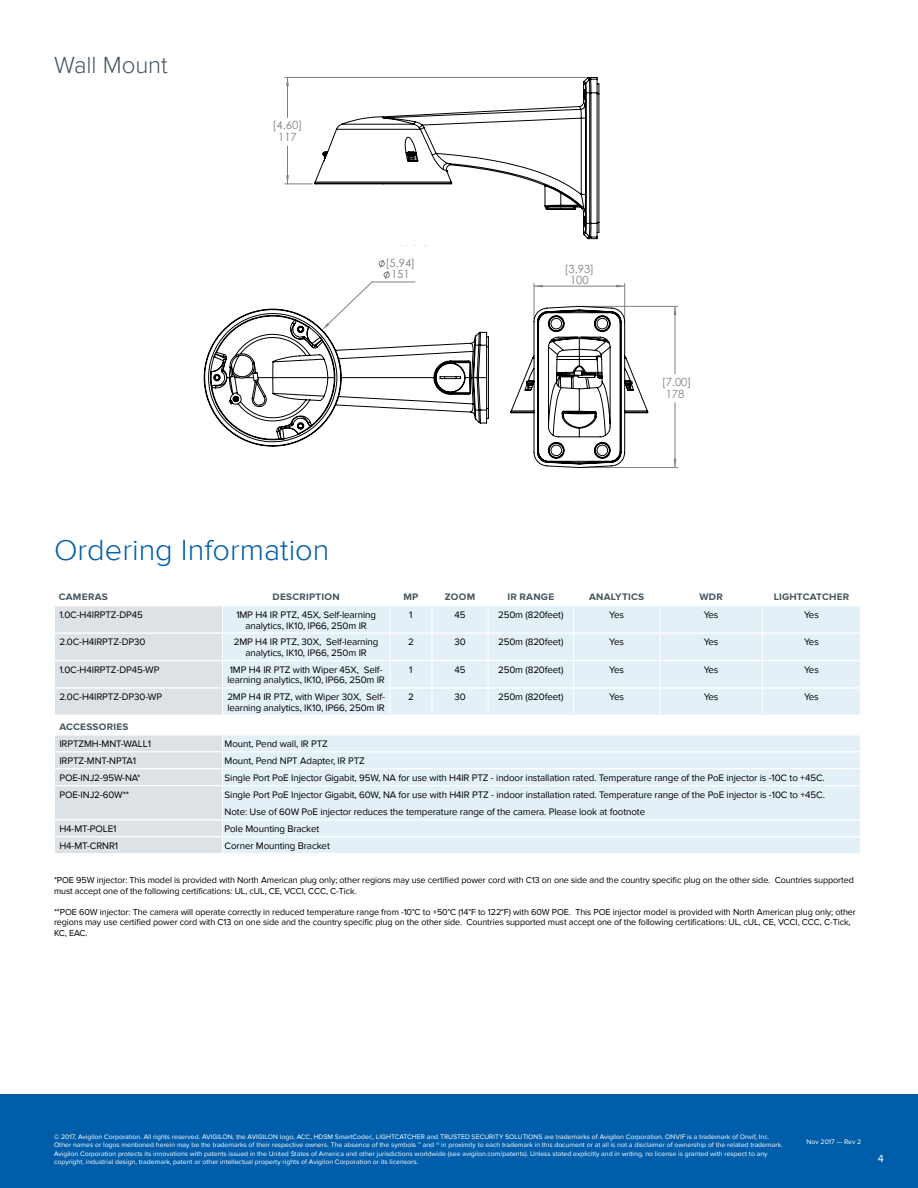
<style>
.page{position:relative;width:918px;height:1188px;background:#fff}
.page>*{position:absolute;margin:0;border:0;box-sizing:border-box;transform-origin:0 0}
.t1{font:300 30px "Proxima Nova";color:#005daa}
.t2{font:300 24px "Proxima Nova";letter-spacing:-.005em;color:#455560}
.t3{font:11.25px "Century Gothic";color:#808080}
.t4{font:10.5px "Proxima Nova";color:#fff}
.t5{font:9.75px/10.5px "Proxima Nova";letter-spacing:-.01em;color:#000}
.t6{font:700 9.75px "Proxima Nova";letter-spacing:.025em;color:#455560}
.t7{font:9px/10.5px "Proxima Nova";letter-spacing:-.01em;color:#000}
.t8{font:6.75px/8.1px "Proxima Nova";color:#fff}
</style>
<div class="page">
<div style="left:0;top:1094px;width:918px;height:94px;background:#005daa"></div>
<svg style="left:55px;top:606px;width:805px;height:247px;background:#e5eff4"></svg>
<hr style="left:287px;top:77px;width:1px;height:41px;background:#808080">
<hr style="left:287px;top:146px;width:1px;height:38px;background:#808080">
<hr style="left:285px;top:77px;width:301px;height:1px;background:#808080">
<svg style="left:285px;top:175px;width:27px;height:10px"></svg>
<svg style="left:314px;top:77px;width:285px;height:162px"></svg>
<hr style="left:582px;top:467px;width:96px;height:1px;background:#808080">
<hr style="left:675px;top:403px;width:1px;height:65px;background:#808080">
<hr style="left:675px;top:306px;width:1px;height:68px;background:#808080">
<hr style="left:582px;top:306px;width:96px;height:1px;background:#808080">
<hr style="left:534px;top:286px;width:91px;height:1px;background:#808080">
<hr style="left:534px;top:283px;width:1px;height:36px;background:#808080">
<hr style="left:624px;top:283px;width:1px;height:36px;background:#808080">
<svg style="left:674px;top:459px;width:2px;height:8px"></svg>
<svg style="left:674px;top:307px;width:2px;height:8px"></svg>
<svg style="left:534px;top:285px;width:9px;height:2px"></svg>
<svg style="left:616px;top:285px;width:9px;height:2px"></svg>
<svg style="left:510px;top:306px;width:138px;height:162px"></svg>
<svg style="left:204px;top:260px;width:285px;height:187px"></svg>
<h2 class="t2" style="left:54px;top:51px;width:115px">Wall Mount</h2>
<p class="t3" style="left:273px;top:117px;width:31px">[4.60]</p>
<p class="t3" style="left:278px;top:129px;width:20px">117</p>
<p class="t3" style="left:404px;top:253px;width:20px">151</p>
<p class="t3" style="left:386px;top:255px;width:31px">[5.94]</p>
<p class="t3" style="left:391px;top:266px;width:20px">151</p>
<p class="t3" style="left:583px;top:259px;width:20px">100</p>
<p class="t3" style="left:565px;top:261px;width:31px">[3.93]</p>
<p class="t3" style="left:570px;top:272px;width:20px">100</p>
<p class="t3" style="left:679px;top:373px;width:20px">178</p>
<p class="t3" style="left:662px;top:374px;width:31px">[7.00]</p>
<p class="t3" style="left:666px;top:386px;width:20px">178</p>
<h1 class="t1" style="left:54px;top:533px;width:277px">Ordering Information</h1>
<p class="t6" style="left:59px;top:591px;width:51px">CAMERAS</p>
<p class="t6" style="left:273px;top:591px;width:69px">DESCRIPTION</p>
<p class="t6" style="left:403px;top:591px;width:17px">MP</p>
<p class="t6" style="left:445px;top:591px;width:32px">ZOOM</p>
<p class="t6" style="left:507px;top:591px;width:48px">IR RANGE</p>
<p class="t6" style="left:589px;top:591px;width:57px">ANALYTICS</p>
<p class="t6" style="left:700px;top:591px;width:25px">WDR</p>
<p class="t6" style="left:774px;top:591px;width:77px">LIGHTCATCHER</p>
<p class="t5" style="left:59px;top:610px;width:85px">1.0C-H4IRPTZ-DP45</p>
<p class="t5" style="left:236px;top:610px;width:141px;text-align:center">1MP H4 IR PTZ, 45X, Self-learning analytics, IK10, IP66, 250m IR</p>
<p class="t5" style="left:409px;top:610px;width:5px">1</p>
<p class="t5" style="left:455px;top:610px;width:13px">45</p>
<p class="t5" style="left:498px;top:610px;width:67px">250m (820feet)</p>
<p class="t5" style="left:609px;top:610px;width:16px">Yes</p>
<p class="t5" style="left:704px;top:610px;width:16px">Yes</p>
<p class="t5" style="left:804px;top:610px;width:16px">Yes</p>
<p class="t5" style="left:59px;top:637px;width:88px">2.0C-H4IRPTZ-DP30</p>
<p class="t5" style="left:234px;top:637px;width:146px;text-align:center">2MP H4 IR PTZ, 30X, Self-learning analytics, IK10, IP66, 250m IR</p>
<p class="t5" style="left:408px;top:637px;width:7px">2</p>
<p class="t5" style="left:454px;top:637px;width:13px">30</p>
<p class="t5" style="left:498px;top:637px;width:67px">250m (820feet)</p>
<p class="t5" style="left:609px;top:637px;width:16px">Yes</p>
<p class="t5" style="left:704px;top:637px;width:16px">Yes</p>
<p class="t5" style="left:804px;top:637px;width:16px">Yes</p>
<p class="t5" style="left:59px;top:665px;width:102px">1.0C-H4IRPTZ-DP45-WP</p>
<p class="t5" style="left:227px;top:665px;width:159px">1MP H4 IR PTZ with Wiper 45X, Self&shy;learning analytics, IK10, IP66, 250m IR</p>
<p class="t5" style="left:409px;top:665px;width:5px">1</p>
<p class="t5" style="left:455px;top:665px;width:13px">45</p>
<p class="t5" style="left:498px;top:665px;width:67px">250m (820feet)</p>
<p class="t5" style="left:609px;top:665px;width:16px">Yes</p>
<p class="t5" style="left:704px;top:665px;width:16px">Yes</p>
<p class="t5" style="left:804px;top:665px;width:16px">Yes</p>
<p class="t5" style="left:59px;top:692px;width:104px">2.0C-H4IRPTZ-DP30-WP</p>
<p class="t5" style="left:227px;top:692px;width:159px">2MP H4 IR PTZ, with Wiper 30X, Self&shy;learning analytics, IK10, IP66, 250m IR</p>
<p class="t5" style="left:408px;top:692px;width:7px">2</p>
<p class="t5" style="left:454px;top:692px;width:13px">30</p>
<p class="t5" style="left:498px;top:692px;width:67px">250m (820feet)</p>
<p class="t5" style="left:609px;top:692px;width:16px">Yes</p>
<p class="t5" style="left:704px;top:692px;width:16px">Yes</p>
<p class="t5" style="left:804px;top:692px;width:16px">Yes</p>
<p class="t6" style="left:59px;top:721px;width:71px">ACCESSORIES</p>
<p class="t5" style="left:59px;top:739px;width:93px">IRPTZMH-MNT-WALL1</p>
<p class="t5" style="left:225px;top:739px;width:105px">Mount, Pend wall, IR PTZ</p>
<p class="t5" style="left:59px;top:756px;width:78px">IRPTZ-MNT-NPTA1</p>
<p class="t5" style="left:225px;top:756px;width:142px">Mount, Pend NPT Adapter, IR PTZ</p>
<p class="t5" style="left:59px;top:773px;width:83px">POE-INJ2-95W-NA*</p>
<p class="t5" style="left:225px;top:773px;width:602px">Single Port PoE Injector Gigabit, 95W, NA for use with H4IR PTZ - indoor installation rated. Temperature range of the PoE injector is -10C to +45C.</p>
<p class="t5" style="left:59px;top:790px;width:71px">POE-INJ2-60W**</p>
<p class="t5" style="left:225px;top:786px;width:602px;line-height:17.2px">Single Port PoE Injector Gigabit, 60W, NA for use with H4IR PTZ - indoor installation rated. Temperature range of the PoE injector is -10C to +45C.<br>Note: Use of 60W PoE injector reduces the temperature range of the camera. Please look at footnote</p>
<p class="t5" style="left:59px;top:824px;width:59px">H4-MT-POLE1</p>
<p class="t5" style="left:225px;top:824px;width:96px">Pole Mounting Bracket</p>
<p class="t5" style="left:59px;top:841px;width:60px">H4-MT-CRNR1</p>
<p class="t5" style="left:225px;top:841px;width:107px">Corner Mounting Bracket</p>
<p class="t7" style="left:54px;top:875px;width:801px">*POE 95W injector: This model is provided with North American plug only; other regions may use certified power cord with C13 on one side and the country specific plug on the other side. Countries supported must accept one of the following certifications: UL, cUL, CE, VCCI, CCC, C-Tick.</p>
<p class="t7" style="left:54px;top:907px;width:803px">**POE 60W injector: The camera will operate correctly in reduced temperature range from -10°C to +50°C (14°F to 122°F) with 60W POE. This POE injector model is provided with North American plug only; other regions may use certified power cord with C13 on one side and the country specific plug on the other side. Countries supported must accept one of the following certifications: UL, cUL, CE, VCCI, CCC, C-Tick,<br>KC, EAC.</p>
<p class="t8" style="left:54px;top:1133px;width:730px">© 2017, Avigilon Corporation. All rights reserved. AVIGILON, the AVIGILON logo, ACC, HDSM SmartCodec, LIGHTCATCHER and TRUSTED SECURITY SOLUTIONS are trademarks of Avigilon Corporation. ONVIF is a trademark of Onvif, Inc.<br>Other names or logos mentioned herein may be the trademarks of their respective owners. The absence of the symbols ™ and ® in proximity to each trademark in this document or at all is not a disclaimer of ownership of the related trademark.<br>Avigilon Corporation protects its innovations with patents issued in the United States of America and other jurisdictions worldwide (see avigilon.com/patents). Unless stated explicitly and in writing, no license is granted with respect to any copyright, industrial design, trademark, patent or other intellectual property rights of Avigilon Corporation or its licensors.</p>
<p class="t8" style="left:807px;top:1138px;width:56px">Nov 2017 — Rev 2</p>
<p class="t4" style="left:878px;top:1153px;width:8px">4</p>
</div>
